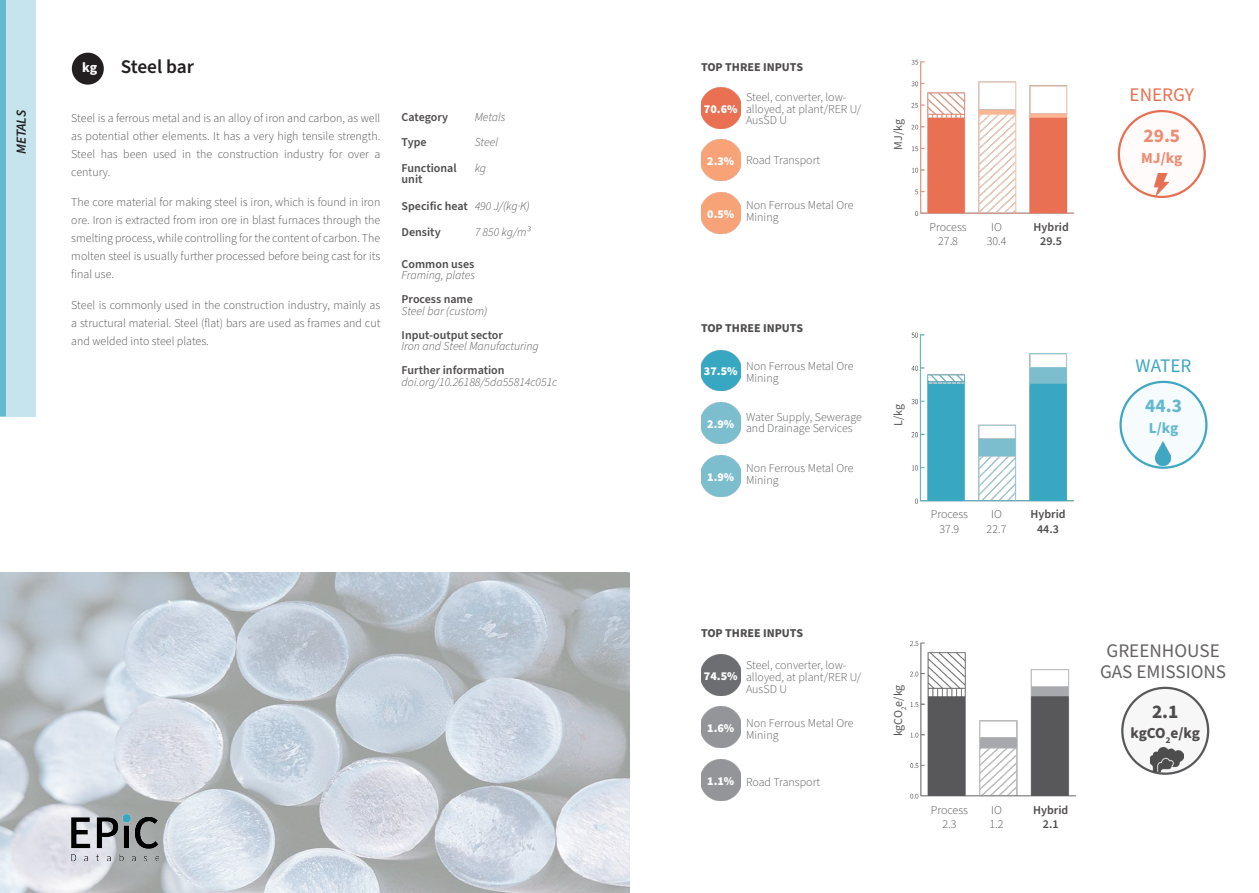
<style>
.page{position:relative;width:1259px;height:893px;background:#fff}
.page>*{position:absolute;margin:0;border:0;box-sizing:border-box;transform-origin:0 0}
.Mat-H1{font:600 19.35px "Source Sans Pro";letter-spacing:-.005em;color:#231f20}
.t1{font:700 19.35px "Source Sans Pro";color:#ec8d75}
.t2{font:700 19.35px "Source Sans Pro";color:#65b9ce}
.Mat-Coefficient_vals{font:700 19.35px "Source Sans Pro";color:#4f4c4d}
.Mat-H3{font:19.2px/20.5px "Source Sans Pro";color:#656263;text-align:center}
.Mat-H3-2{font:19.2px "Source Sans Pro";color:#e77052}
.Mat-H3-3{font:19.2px "Source Sans Pro";color:#3fa7c2}
.t3{font:700 15.3px "Source Sans Pro";letter-spacing:-.01em;color:#4f4c4d}
.t4{font:700 15.3px "Source Sans Pro";color:#ec8d75}
.t5{font:700 15.3px "Source Sans Pro";color:#65b9ce}
.Mat-H2{font:700 13.95px "Source Sans Pro";color:#fff}
.t6{font:italic 600 13.8px "Source Sans Pro";color:#231f20}
.Paragraph_Style_4{font:300 12px/18px "Source Sans Pro";color:#4f4c4d;text-align:justify}
.Mat-Bullets{font:300 12px/11.9px "Source Sans Pro";color:#57585a}
.Mat-Small_text{font:italic 300 12px/11.9px "Source Sans Pro";color:#4f4c4d}
.Mat-Paragraph{font:300 12px/14.2px "Source Sans Pro";color:#4f4c4d;text-align:center}
.Mat-Small_text-2{font:600 12px/11.9px "Source Sans Pro";color:#4f4c4d}
.Mat-H4{font:700 12px "Source Sans Pro";color:#4f4c4d}
.Mat-Coefficient_vals-2{font:900 12px "Source Sans Pro";color:#fff}
.Mat-Paragraph-2{font:600 12px/14.2px "Source Sans Pro";color:#4f4c4d;text-align:center}
.Mat-graph_text{font:12px "Source Sans Pro";letter-spacing:-.01em;color:#57585a}
.s1{font-weight:600;font-style:normal}
</style>
<div class="page">
<div style="left:72px;top:53px;width:32px;height:32px;background:#231f20;border-radius:50%"></div>
<img style="left:0;top:573px;width:629px;height:320px">
<img style="left:71px;top:813px;width:87px;height:49px">
<div style="left:1119px;top:111px;width:85px;height:86px;background:#fefbfa;border-radius:50%"></div>
<div style="left:1117px;top:110px;width:88px;height:88px;border:2px solid #e77052;border-radius:50%"></div>
<img style="left:1155px;top:173px;width:13px;height:23px">
<div style="left:1122px;top:688px;width:86px;height:86px;background:#f7f7f8;border-radius:50%"></div>
<div style="left:1121px;top:687px;width:88px;height:88px;border:2px solid #57585a;border-radius:50%"></div>
<img style="left:1150px;top:748px;width:33px;height:23px">
<div style="left:1120px;top:382px;width:86px;height:86px;background:#f6fbfe;border-radius:50%"></div>
<div style="left:1119px;top:381px;width:88px;height:88px;border:2px solid #3fa7c2;border-radius:50%"></div>
<img style="left:1155px;top:442px;width:15px;height:23px">
<img style="left:701px;top:402px;width:39px;height:41px">
<img style="left:701px;top:455px;width:39px;height:41px">
<img style="left:701px;top:350px;width:39px;height:41px">
<img style="left:701px;top:707px;width:39px;height:41px">
<img style="left:701px;top:760px;width:39px;height:41px">
<img style="left:701px;top:654px;width:39px;height:41px">
<img style="left:701px;top:140px;width:39px;height:40px">
<img style="left:701px;top:193px;width:39px;height:40px">
<img style="left:701px;top:87px;width:39px;height:41px">
<img style="left:911px;top:59px;width:163px;height:158px">
<div style="left:923px;top:215px;width:164px;height:13px;background:#fff"></div>
<img style="left:910px;top:641px;width:166px;height:158px">
<div style="left:925px;top:798px;width:162px;height:12px;background:#fff"></div>
<img style="left:911px;top:332px;width:163px;height:172px">
<div style="left:921px;top:502px;width:166px;height:13px;background:#fff"></div>
<div style="left:0;top:0;width:36px;height:416px;background:#c5e4ed"></div>
<div style="left:0;top:0;width:6px;height:416px;background:#65b9ce"></div>
<p class="t6" style="left:12px;top:154px;width:46px;rotate:-90deg">METALS</p>
<p class="Mat-H1" style="left:121px;top:54px;width:75px">Steel bar</p>
<p class="Paragraph_Style_4" style="left:71px;top:109px;width:310px">Steel is a ferrous metal and is an alloy of iron and carbon, as well as potential other elements. It has a very high tensile strength.<br>Steel has been used in the construction industry for over a century.</p>
<p class="Paragraph_Style_4" style="left:71px;top:194px;width:310px">The core material for making steel is iron, which is found in iron ore. Iron is extracted from iron ore in blast furnaces through the smelting process, while controlling for the content of carbon. The molten steel is usually further processed before being cast for its final use.</p>
<p class="Paragraph_Style_4" style="left:71px;top:296px;width:310px">Steel is commonly used in the construction industry, mainly as a structural material. Steel (flat) bars are used as frames and cut and welded into steel plates.</p>
<p class="Mat-H2" style="left:82px;top:58px;width:17px">kg</p>
<p class="Mat-Small_text-2" style="left:401px;top:111px;width:48px">Category</p>
<p class="Mat-Small_text" style="left:475px;top:111px;width:32px">Metals</p>
<p class="Mat-Small_text-2" style="left:401px;top:137px;width:27px">Type</p>
<p class="Mat-Small_text" style="left:475px;top:137px;width:25px">Steel</p>
<p class="Mat-Small_text-2" style="left:401px;top:162px;width:57px">Functional unit</p>
<p class="Mat-Small_text" style="left:475px;top:162px;width:13px">kg</p>
<p class="Mat-Small_text-2" style="left:401px;top:200px;width:68px">Specific heat</p>
<p class="Mat-Small_text" style="left:475px;top:200px;width:57px">490 J/(kg·K)</p>
<p class="Mat-Small_text-2" style="left:401px;top:226px;width:40px">Density</p>
<p class="Mat-Small_text" style="left:475px;top:226px;width:58px">7 850 kg/m³</p>
<p class="Mat-Small_text" style="left:401px;top:258px;width:75px"><span class="s1">Common uses<br></span>Framing, plates</p>
<p class="Mat-Small_text" style="left:401px;top:294px;width:87px"><span class="s1">Process name<br></span>Steel bar (custom)</p>
<p class="Mat-Small_text" style="left:401px;top:329px;width:139px"><span class="s1">Input-output sector<br></span>Iron and Steel Manufacturing</p>
<p class="Mat-Small_text" style="left:401px;top:365px;width:157px"><span class="s1">Further information </span>doi.org/10.26188/5da55814c051c</p>
<p class="Mat-H4" style="left:701px;top:59px;width:104px">TOP THREE INPUTS</p>
<p class="Mat-Coefficient_vals-2" style="left:704px;top:100px;width:35px">70.6%</p>
<p class="Mat-Bullets" style="left:746px;top:91px;width:117px">Steel, converter, low&shy;alloyed, at plant/RER U/<br>AusSD U</p>
<p class="Mat-Coefficient_vals-2" style="left:707px;top:153px;width:29px">2.3%</p>
<p class="Mat-Bullets" style="left:746px;top:154px;width:76px">Road Transport</p>
<p class="Mat-Coefficient_vals-2" style="left:707px;top:206px;width:29px">0.5%</p>
<p class="Mat-Bullets" style="left:746px;top:200px;width:109px">Non Ferrous Metal Ore<br>Mining</p>
<p class="Mat-H4" style="left:701px;top:320px;width:104px">TOP THREE INPUTS</p>
<p class="Mat-Coefficient_vals-2" style="left:704px;top:363px;width:35px">37.5%</p>
<p class="Mat-Bullets" style="left:746px;top:360px;width:109px">Non Ferrous Metal Ore<br>Mining</p>
<p class="Mat-Coefficient_vals-2" style="left:707px;top:415px;width:29px">2.9%</p>
<p class="Mat-Bullets" style="left:746px;top:411px;width:117px">Water Supply, Sewerage and Drainage Services</p>
<p class="Mat-Coefficient_vals-2" style="left:707px;top:468px;width:29px">1.9%</p>
<p class="Mat-Bullets" style="left:746px;top:462px;width:109px">Non Ferrous Metal Ore<br>Mining</p>
<p class="Mat-graph_text" style="left:890px;top:150px;width:32px;rotate:-90deg">MJ/kg</p>
<p class="Mat-Paragraph" style="left:929px;top:220px;width:39px">Process<br>27.8</p>
<p class="Mat-Paragraph" style="left:986px;top:220px;width:21px">IO<br>30.4</p>
<p class="Mat-Paragraph-2" style="left:1033px;top:220px;width:37px">Hybrid<br>29.5</p>
<p class="Mat-graph_text" style="left:890px;top:426px;width:23px;rotate:-90deg">L/kg</p>
<p class="Mat-Paragraph" style="left:931px;top:508px;width:39px">Process<br>37.9</p>
<p class="Mat-Paragraph" style="left:986px;top:508px;width:21px">IO<br>22.7</p>
<p class="Mat-Paragraph-2" style="left:1030px;top:508px;width:37px">Hybrid<br>44.3</p>
<p class="Mat-H3-2" style="left:1129px;top:82px;width:66px">ENERGY</p>
<p class="t1" style="left:1143px;top:122px;width:38px">29.5</p>
<p class="t4" style="left:1141px;top:147px;width:43px">MJ/kg</p>
<p class="Mat-H3-3" style="left:1135px;top:353px;width:57px">WATER</p>
<p class="t2" style="left:1145px;top:393px;width:38px">44.3</p>
<p class="t5" style="left:1148px;top:418px;width:31px">L/kg</p>
<p class="Mat-H4" style="left:701px;top:624px;width:104px">TOP THREE INPUTS</p>
<p class="Mat-Coefficient_vals-2" style="left:704px;top:667px;width:35px">74.5%</p>
<p class="Mat-Bullets" style="left:746px;top:660px;width:117px">Steel, converter, low&shy;alloyed, at plant/RER U/<br>AusSD U</p>
<p class="Mat-Coefficient_vals-2" style="left:707px;top:720px;width:29px">1.6%</p>
<p class="Mat-Bullets" style="left:746px;top:718px;width:109px">Non Ferrous Metal Ore<br>Mining</p>
<p class="Mat-Coefficient_vals-2" style="left:707px;top:773px;width:29px">1.1%</p>
<p class="Mat-Bullets" style="left:746px;top:777px;width:76px">Road Transport</p>
<p class="Mat-graph_text" style="left:890px;top:736px;width:53px;rotate:-90deg">kgCO<sub>2</sub>e/kg</p>
<p class="Mat-Paragraph" style="left:931px;top:803px;width:39px">Process<br>2.3</p>
<p class="Mat-Paragraph" style="left:989px;top:803px;width:16px;text-align:left">IO<br>1.2</p>
<p class="Mat-Paragraph-2" style="left:1033px;top:803px;width:37px">Hybrid<br>2.1</p>
<p class="Mat-H3" style="left:1100px;top:641px;width:128px">GREENHOUSE<br>GAS EMISSIONS</p>
<p class="Mat-Coefficient_vals" style="left:1152px;top:699px;width:28px">2.1</p>
<p class="t3" style="left:1130px;top:723px;width:71px">kgCO<sub>2</sub>e/kg</p>
</div>
